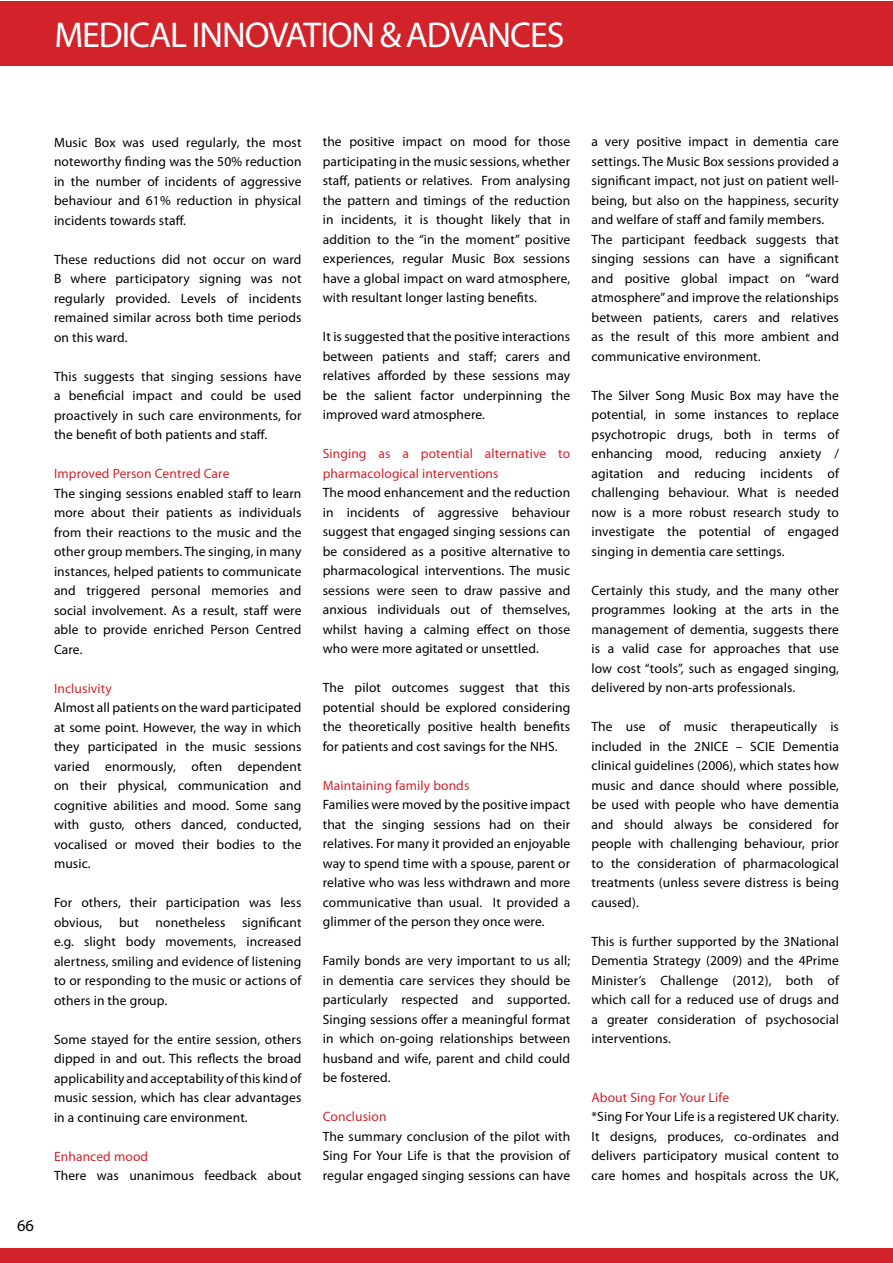
<style>
.page{position:relative;width:893px;height:1263px;background:#fff}
.page>*{position:absolute;margin:0;border:0;box-sizing:border-box;transform-origin:0 0}
.t1{font:36px "Myriad Pro";letter-spacing:-.03em;color:#fff}
.t2{font:16.5px "Myriad Pro";color:#000}
.t3{font:13.5px/19.5px "Myriad Pro";letter-spacing:.01em;color:#000;text-align:justify}
.t4{font:13.5px/19.5px "Myriad Pro";letter-spacing:.01em;color:#d2232a}
</style>
<div class="page">
<div style="left:0;top:1px;width:892px;height:65px;background:#d2232a"></div>
<div style="left:0;top:1249px;width:892px;height:14px;background:#d2232a"></div>
<h1 class="t1" style="left:54px;top:13px;width:512px">MEDICAL INNOVATION &amp; ADVANCES</h1>
<p class="t2" style="left:17px;top:1215px;width:18px">66</p>
<p class="t3" style="left:54px;top:132px;width:249px">Music Box was used regularly, the most noteworthy finding was the 50% reduction in the number of incidents of aggressive behaviour and 61% reduction in physical incidents towards staff.</p>
<p class="t3" style="left:54px;top:249px;width:249px">These reductions did not occur on ward B where participatory signing was not regularly provided. Levels of incidents remained similar across both time periods on this ward.</p>
<p class="t3" style="left:54px;top:366px;width:249px">This suggests that singing sessions have a beneficial impact and could be used proactively in such care environments, for the benefit of both patients and staff.</p>
<p class="t4" style="left:54px;top:464px;width:177px">Improved Person Centred Care</p>
<p class="t3" style="left:54px;top:483px;width:249px">The singing sessions enabled staff to learn more about their patients as individuals from their reactions to the music and the other group members. The singing, in many instances, helped patients to communicate and triggered personal memories and social involvement. As a result, staff were able to provide enriched Person Centred Care.</p>
<p class="t4" style="left:54px;top:678px;width:59px">Inclusivity</p>
<p class="t3" style="left:54px;top:698px;width:249px">Almost all patients on the ward participated at some point. However, the way in which they participated in the music sessions varied enormously, often dependent on their physical, communication and cognitive abilities and mood. Some sang with gusto, others danced, conducted, vocalised or moved their bodies to the music.</p>
<p class="t3" style="left:54px;top:893px;width:249px">For others, their participation was less obvious, but nonetheless significant e.g. slight body movements, increased alertness, smiling and evidence of listening to or responding to the music or actions of others in the group.</p>
<p class="t3" style="left:54px;top:1029px;width:249px">Some stayed for the entire session, others dipped in and out. This reflects the broad applicability and acceptability of this kind of music session, which has clear advantages in a continuing care environment.</p>
<p class="t4" style="left:54px;top:1146px;width:96px">Enhanced mood</p>
<p class="t3" style="left:54px;top:1165px;width:249px">There was unanimous feedback about</p>
<p class="t3" style="left:323px;top:132px;width:249px">the positive impact on mood for those participating in the music sessions, whether staff, patients or relatives. From analysing the pattern and timings of the reduction in incidents, it is thought likely that in addition to the “in the moment” positive experiences, regular Music Box sessions have a global impact on ward atmosphere, with resultant longer lasting benefits.</p>
<p class="t3" style="left:323px;top:327px;width:249px">It is suggested that the positive interactions between patients and staff; carers and relatives afforded by these sessions may be the salient factor underpinning the improved ward atmosphere.</p>
<p class="t4" style="left:323px;top:444px;width:249px">Singing as a potential alternative to pharmacological interventions</p>
<p class="t3" style="left:323px;top:483px;width:249px">The mood enhancement and the reduction in incidents of aggressive behaviour suggest that engaged singing sessions can be considered as a positive alternative to pharmacological interventions. The music sessions were seen to draw passive and anxious individuals out of themselves, whilst having a calming effect on those who were more agitated or unsettled.</p>
<p class="t3" style="left:323px;top:678px;width:249px">The pilot outcomes suggest that this potential should be explored considering the theoretically positive health benefits for patients and cost savings for the NHS.</p>
<p class="t4" style="left:323px;top:775px;width:148px">Maintaining family bonds</p>
<p class="t3" style="left:323px;top:795px;width:249px">Families were moved by the positive impact that the singing sessions had on their relatives. For many it provided an enjoyable way to spend time with a spouse, parent or relative who was less withdrawn and more communicative than usual. It provided a glimmer of the person they once were.</p>
<p class="t3" style="left:323px;top:951px;width:249px">Family bonds are very important to us all; in dementia care services they should be particularly respected and supported.<br>Singing sessions offer a meaningful format in which on-going relationships between husband and wife, parent and child could be fostered.</p>
<p class="t4" style="left:323px;top:1107px;width:65px">Conclusion</p>
<p class="t3" style="left:323px;top:1126px;width:249px">The summary conclusion of the pilot with Sing For Your Life is that the provision of regular engaged singing sessions can have</p>
<p class="t3" style="left:591px;top:132px;width:249px;text-align:left">a very positive impact in dementia care settings. The Music Box sessions provided a significant impact, not just on patient well&shy;being, but also on the happiness, security and welfare of staff and family members.<br>The participant feedback suggests that singing sessions can have a significant and positive global impact on “ward atmosphere” and improve the relationships between patients, carers and relatives as the result of this more ambient and communicative environment.</p>
<p class="t3" style="left:591px;top:385px;width:249px">The Silver Song Music Box may have the potential, in some instances to replace psychotropic drugs, both in terms of enhancing mood, reducing anxiety / agitation and reducing incidents of challenging behaviour. What is needed now is a more robust research study to investigate the potential of engaged singing in dementia care settings.</p>
<p class="t3" style="left:591px;top:580px;width:249px">Certainly this study, and the many other programmes looking at the arts in the management of dementia, suggests there is a valid case for approaches that use low cost “tools”, such as engaged singing, delivered by non-arts professionals.</p>
<p class="t3" style="left:591px;top:717px;width:249px">The use of music therapeutically is included in the 2NICE – SCIE Dementia clinical guidelines (2006), which states how music and dance should where possible, be used with people who have dementia and should always be considered for people with challenging behaviour, prior to the consideration of pharmacological treatments (unless severe distress is being caused).</p>
<p class="t3" style="left:591px;top:931px;width:249px">This is further supported by the 3National Dementia Strategy (2009) and the 4Prime Minister’s Challenge (2012), both of which call for a reduced use of drugs and a greater consideration of psychosocial interventions.</p>
<p class="t4" style="left:591px;top:1087px;width:139px">About Sing For Your Life</p>
<p class="t3" style="left:591px;top:1106px;width:249px">*Sing For Your Life is a registered UK charity.<br>It designs, produces, co-ordinates and delivers participatory musical content to care homes and hospitals across the UK,</p>
</div>
